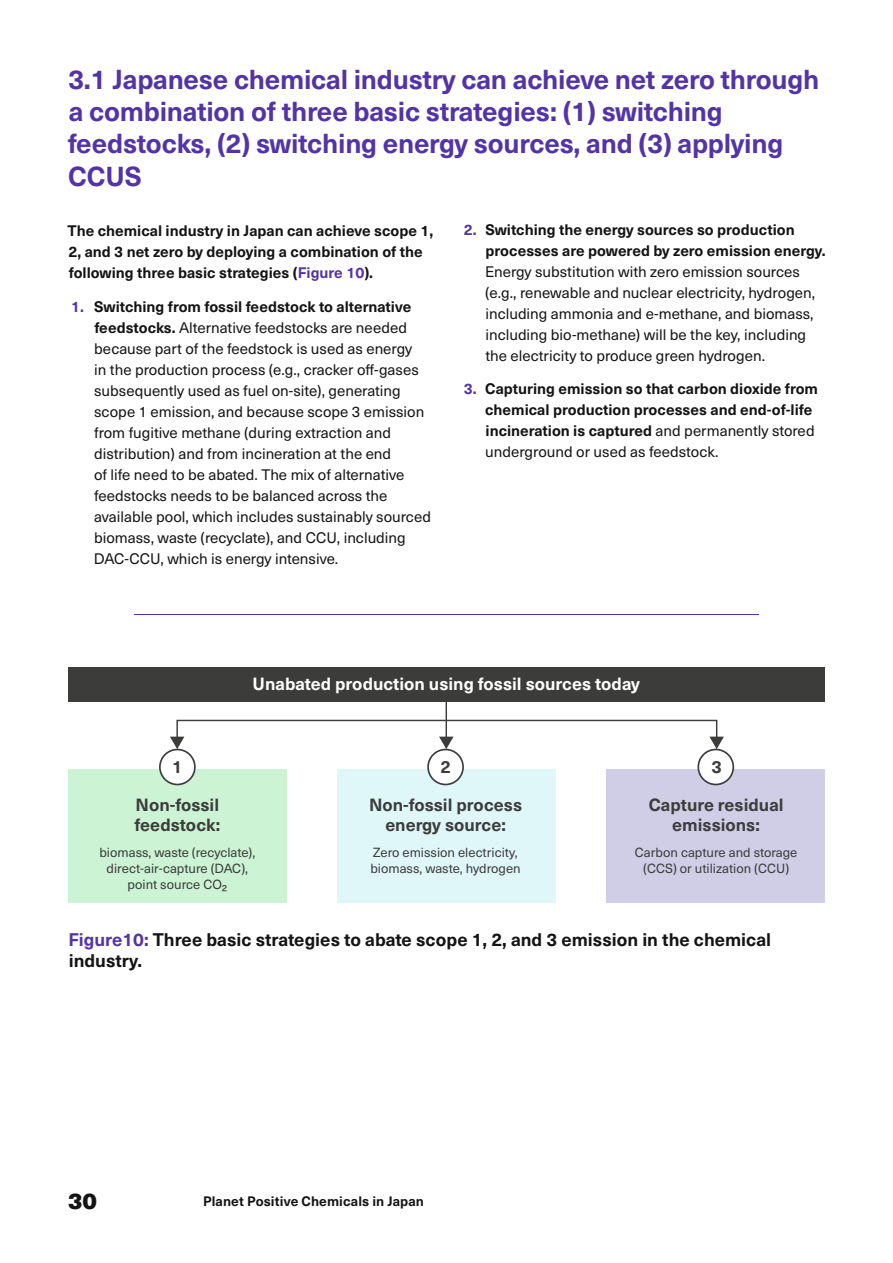
<style>
.page{position:relative;width:893px;height:1263px;background:#fff}
.page>*{position:absolute;margin:0;border:0;box-sizing:border-box;transform-origin:0 0}
.t1{font:700 27px/32.4px "Neue Haas Unica W1 G";letter-spacing:-.01em;color:#5234a6}
.t2{font:900 22.5px "Neue Haas Unica W1 G";color:#141414}
.t3{font:700 18px/21.6px "Neue Haas Unica W1 G";color:#141414}
.t4{font:700 17.4px/20.2px "Neue Haas Unica W1 G";color:#3c3c3b;text-align:center}
.t5{font:700 17.4px "Neue Haas Unica W1 G";color:#fff}
.t6{font:15px/21px "Neue Haas Unica W1 G";color:#141414}
.t7{font:700 15px/21px "Neue Haas Unica W1 G";color:#141414}
.t8{font:700 13.5px "Neue Haas Unica W1 G";letter-spacing:.005em;color:#141414}
.t9{font:13.05px/15.6px "Neue Haas Unica W1 G";color:#3c3c3b;text-align:center}
.s1{color:#5234a6}
.s2{font-weight:700;color:#5234a6}
.s3{font-weight:700}
.s4{font-weight:400}
</style>
<div class="page">
<div style="left:68px;top:668px;width:756px;height:34px;background:#3c3c3b"></div>
<div style="left:337px;top:769px;width:218px;height:133px;background:#e0f7fa"></div>
<div style="left:607px;top:769px;width:218px;height:133px;background:#d0cde7"></div>
<div style="left:68px;top:769px;width:218px;height:133px;background:#ccf3d4"></div>
<hr style="left:446px;top:700px;width:1px;height:39px;background:#3c3c3b">
<svg style="left:440px;top:739px;width:12px;height:10px"></svg>
<div style="left:176px;top:720px;width:541px;height:19px;border:1px solid #3c3c3b"></div>
<svg style="left:709px;top:737px;width:15px;height:12px"></svg>
<svg style="left:170px;top:737px;width:14px;height:12px"></svg>
<div style="left:160px;top:749px;width:35px;height:35px;background:#fff;border-radius:50%"></div>
<div style="left:159px;top:749px;width:37px;height:36px;border:2px solid #3c3c3b;border-radius:50%"></div>
<div style="left:428px;top:749px;width:35px;height:35px;background:#fff;border-radius:50%"></div>
<div style="left:427px;top:749px;width:37px;height:36px;border:2px solid #3c3c3b;border-radius:50%"></div>
<div style="left:698px;top:749px;width:35px;height:35px;background:#fff;border-radius:50%"></div>
<div style="left:697px;top:749px;width:37px;height:36px;border:2px solid #3c3c3b;border-radius:50%"></div>
<hr style="left:134px;top:614px;width:625px;height:1px;background:#5234a6">
<h1 class="t1" style="left:68px;top:61px;width:753px">3.1 Japanese chemical industry can achieve net zero through a combination of three basic strategies: (1) switching feedstocks, (2) switching energy sources, and (3) applying CCUS</h1>
<p class="t7" style="left:68px;top:219px;width:367px">The chemical industry in Japan can achieve scope 1,<br>2, and 3 net zero by deploying a combination of the following three basic strategies (<span class="s1">Figure 10</span>).</p>
<p class="t6" style="left:94px;top:295px;width:339px;text-indent:-23px"><span class="s2">1.</span> <span class="s3">Switching from fossil feedstock to alternative feedstocks.</span> Alternative feedstocks are needed because part of the feedstock is used as energy<br>in the production process (e.g., cracker off-gases subsequently used as fuel on-site), generating scope 1 emission, and because scope 3 emission from fugitive methane (during extraction and distribution) and from incineration at the end<br>of life need to be abated. The mix of alternative feedstocks needs to be balanced across the available pool, which includes sustainably sourced biomass, waste (recyclate), and CCU, including DAC-CCU, which is energy intensive.</p>
<p class="t7" style="left:486px;top:218px;width:342px;text-indent:-22px"><span class="s1">2.</span> Switching the energy sources so production processes are powered by zero emission energy.</p>
<p class="t6" style="left:485px;top:260px;width:332px">Energy substitution with zero emission sources (e.g., renewable and nuclear electricity, hydrogen, including ammonia and e-methane, and biomass, including bio-methane) will be the key, including the electricity to produce green hydrogen.</p>
<p class="t7" style="left:485px;top:378px;width:334px;text-indent:-21px"><span class="s1">3.</span> Capturing emission so that carbon dioxide from chemical production processes and end-of-life incineration is captured <span class="s4">and permanently stored underground or used as feedstock.</span></p>
<p class="t4" style="left:172px;top:755px;width:12px">1</p>
<p class="t5" style="left:253px;top:671px;width:389px">Unabated production using fossil sources today</p>
<p class="t4" style="left:440px;top:755px;width:12px">2</p>
<p class="t4" style="left:711px;top:755px;width:12px">3</p>
<p class="t4" style="left:135px;top:794px;width:87px;text-align:left">Non-fossil feedstock:</p>
<p class="t9" style="left:99px;top:844px;width:157px">biomass, waste (recyclate), direct-air-capture (DAC), point source CO₂</p>
<p class="t4" style="left:369px;top:794px;width:155px">Non-fossil process energy source:</p>
<p class="t9" style="left:370px;top:844px;width:152px;text-align:left">Zero emission electricity, biomass, waste, hydrogen</p>
<p class="t4" style="left:649px;top:794px;width:136px">Capture residual emissions:</p>
<p class="t9" style="left:635px;top:844px;width:164px">Carbon capture and storage (CCS) or utilization (CCU)</p>
<p class="t3" style="left:68px;top:927px;width:704px"><span class="s1">Figure10:</span> Three basic strategies to abate scope 1, 2, and 3 emission in the chemical industry.</p>
<h2 class="t2" style="left:68px;top:1183px;width:30px">30</h2>
<p class="t8" style="left:203px;top:1191px;width:222px">Planet Positive Chemicals in Japan</p>
</div>
